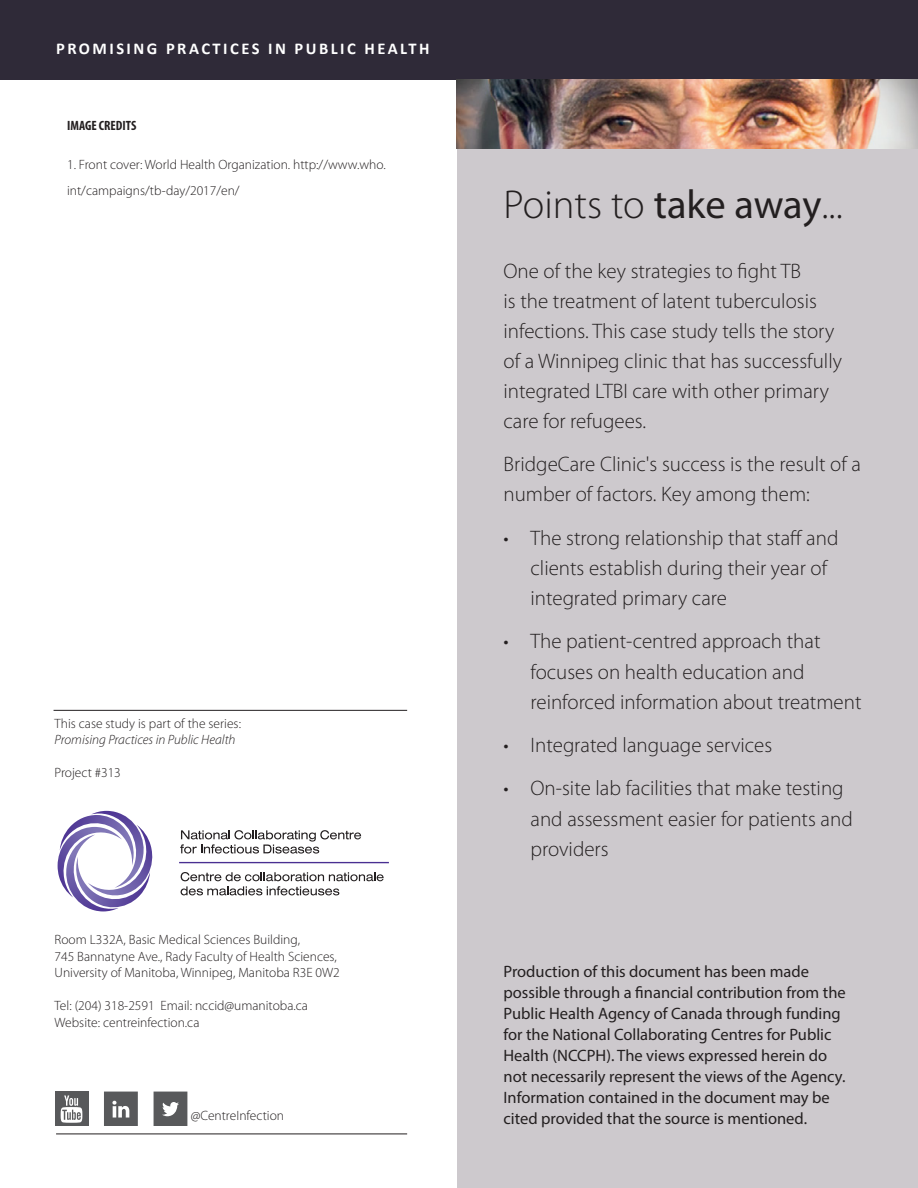
<style>
.page{position:relative;width:918px;height:1188px;background:#fff}
.page>*{position:absolute;margin:0;border:0;box-sizing:border-box;transform-origin:0 0}
.t1{font:300 40.5px "Myriad Pro";color:#231f20}
.t2{font:300 21px/30px "Myriad Pro";color:#231f20}
.t3{font:16.5px/21px "Myriad Pro";color:#231f20}
.t4{font:700 16.5px "Calibri";letter-spacing:.15em;color:#fff}
.t5{font:300 13.5px/16.5px "Myriad Pro";color:#231f20}
.t6{font:italic 300 13.5px "Myriad Pro";color:#231f20}
.t7{font:700 condensed 13.5px "Myriad Pro";color:#231f20}
.s1{font-weight:400}
</style>
<div class="page">
<div style="left:0;top:0;width:918px;height:80px;background:#2f2a38"></div>
<svg style="left:180px;top:830px;width:181px;height:24px"></svg>
<svg style="left:181px;top:872px;width:203px;height:23px"></svg>
<svg style="left:58px;top:811px;width:95px;height:100px"></svg>
<hr style="left:179px;top:862px;width:210px;height:1px;background:#492f92">
<hr style="left:56px;top:1134px;width:351px;height:1px;background:#231f20">
<div style="left:457px;top:145px;width:461px;height:1043px;background:#cdc9cd"></div>
<svg style="left:154px;top:1092px;width:33px;height:34px"></svg>
<svg style="left:104px;top:1092px;width:34px;height:34px"></svg>
<div style="left:55px;top:1092px;width:33px;height:34px;background:#58595b"></div>
<svg style="left:61px;top:1095px;width:21px;height:28px"></svg>
<img style="left:457px;top:80px;width:461px;height:68px">
<hr style="left:54px;top:710px;width:353px;height:1px;background:#231f20">
<p class="t4" style="left:56px;top:38px;width:375px">PROMISING PRACTICES IN PUBLIC HEALTH</p>
<p class="t7" style="left:67px;top:117px;width:71px">IMAGE CREDITS</p>
<p class="t5" style="left:67px;top:152px;width:320px;line-height:25.5px">1. Front cover: World Health Organization. http://www.who. int/campaigns/tb-day/2017/en/</p>
<p class="t5" style="left:55px;top:715px;width:188px">This case study is part of the series:</p>
<p class="t6" style="left:55px;top:731px;width:183px">Promising Practices in Public Health</p>
<p class="t5" style="left:55px;top:764px;width:68px">Project #313</p>
<p class="t5" style="left:55px;top:931px;width:287px">Room L332A, Basic Medical Sciences Building,<br>745 Bannatyne Ave., Rady Faculty of Health Sciences,<br>University of Manitoba, Winnipeg, Manitoba R3E 0W2</p>
<p class="t5" style="left:55px;top:997px;width:255px">Tel: (204) 318-2591 Email: nccid@umanitoba.ca<br>Website: centreinfection.ca</p>
<p class="t5" style="left:191px;top:1107px;width:95px">@CentreInfection</p>
<h1 class="t1" style="left:504px;top:180px;width:341px">Points to <span class="s1">take away</span>...</h1>
<p class="t2" style="left:504px;top:256px;width:340px">One of the key strategies to fight TB<br>is the treatment of latent tuberculosis infections. This case study tells the story of a Winnipeg clinic that has successfully integrated LTBI care with other primary care for refugees.</p>
<p class="t2" style="left:504px;top:449px;width:359px">BridgeCare Clinic's success is the result of a number of factors. Key among them:</p>
<p class="t2" style="left:531px;top:523px;width:309px;text-indent:-27px">• The strong relationship that staff and clients establish during their year of integrated primary care</p>
<p class="t2" style="left:531px;top:626px;width:332px;text-indent:-27px">• The patient-centred approach that focuses on health education and reinforced information about treatment</p>
<p class="t2" style="left:504px;top:730px;width:270px">• Integrated language services</p>
<p class="t2" style="left:531px;top:773px;width:324px;text-indent:-27px">• On-site lab facilities that make testing and assessment easier for patients and providers</p>
<p class="t3" style="left:504px;top:961px;width:344px">Production of this document has been made possible through a financial contribution from the Public Health Agency of Canada through funding for the National Collaborating Centres for Public Health (NCCPH). The views expressed herein do not necessarily represent the views of the Agency.<br>Information contained in the document may be cited provided that the source is mentioned.</p>
</div>
